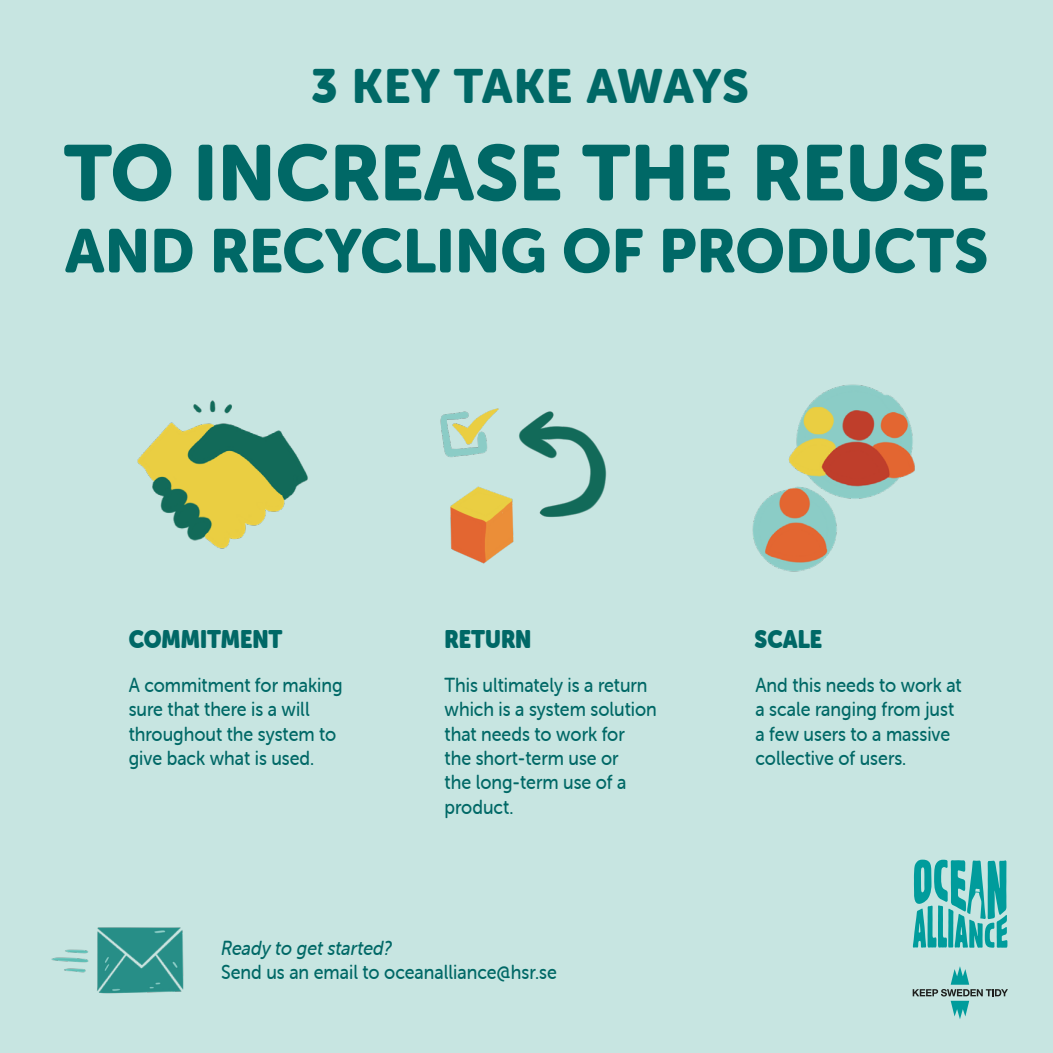
<style>
.page{position:relative;width:1053px;height:1053px;background:#fff}
.page>*{position:absolute;margin:0;border:0;box-sizing:border-box;transform-origin:0 0}
.t1{font:77.88px "Museo Sans Rounded 900";color:#006866}
.t2{font:61.12px "Museo Sans Rounded 900";color:#006866}
.t3{font:47.5px "Museo Sans Rounded 900";letter-spacing:.015em;color:#006866}
.t4{font:25px "Museo Sans Rounded";color:#006866;scale:.89 1}
.t5{font:20.25px/24.4px "Museo Sans Rounded 500";color:#006866;scale:.89 1}
.t6{font:italic 20.25px "Museo Sans Rounded 500";color:#006866;scale:.89 1}
</style>
<div class="page">
<div style="left:0;top:0;width:1052px;height:1052px;background:#c7e5e1"></div>
<img style="left:137px;top:400px;width:171px;height:149px">
<img style="left:440px;top:408px;width:167px;height:156px">
<img style="left:752px;top:384px;width:163px;height:188px">
<img style="left:51px;top:927px;width:133px;height:66px">
<svg style="left:912px;top:859px;width:95px;height:88px"></svg>
<svg style="left:912px;top:966px;width:95px;height:53px"></svg>
<p class="t3" style="left:311px;top:59px;width:439px">3 KEY TAKE AWAYS</p>
<p class="t1" style="left:64px;top:129px;width:927px">TO INCREASE THE REUSE</p>
<p class="t2" style="left:65px;top:216px;width:925px">AND RECYCLING OF PRODUCTS</p>
<p class="t4" style="left:129px;top:624px;width:174px">COMMITMENT</p>
<p class="t4" style="left:444px;top:624px;width:99px">RETURN</p>
<p class="t4" style="left:754px;top:624px;width:77px">SCALE</p>
<p class="t5" style="left:444px;top:673px;width:240px">This ultimately is a return which is a system solution that needs to work for<br>the short-term use or<br>the long-term use of a product.</p>
<p class="t5" style="left:755px;top:673px;width:233px">And this needs to work at a scale ranging from just a few users to a massive collective of users.</p>
<p class="t5" style="left:129px;top:673px;width:242px">A commitment for making sure that there is a will throughout the system to give back what is used.</p>
<p class="t6" style="left:221px;top:936px;width:193px">Ready to get started?</p>
<p class="t5" style="left:221px;top:959px;width:379px">Send us an email to oceanalliance@hsr.se</p>
</div>
